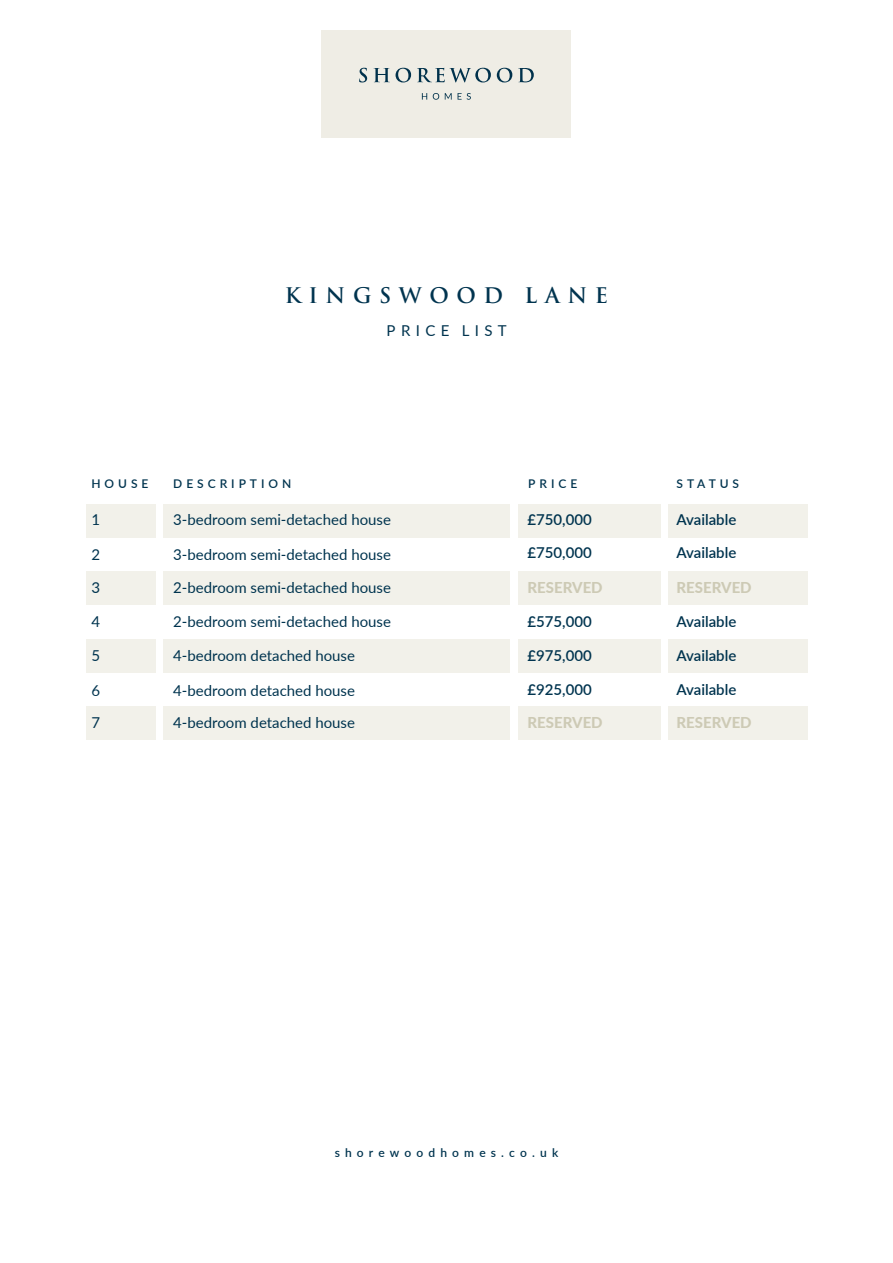
<style>
.page{position:relative;width:893px;height:1263px;background:#fff}
.page>*{position:absolute;margin:0;border:0;box-sizing:border-box;transform-origin:0 0}
.t1{font:700 21px "Trajan Pro";letter-spacing:.36em;color:#00344f}
.t2{font:15px "Lato";color:#00344f}
.t3{font:600 15px "Lato";color:#00344f}
.t4{font:800 15px "Lato";color:#cdcab5}
.t5{font:15px "Lato";letter-spacing:.36em;color:#00344f}
.t6{font:600 12px "Lato";letter-spacing:.33em;color:#00344f}
.t7{font:600 12px "Lato";letter-spacing:.43em;color:#00344f}
</style>
<div class="page">
<div style="left:86px;top:504px;width:69px;height:33px;background:#f2f1ea"></div>
<div style="left:86px;top:706px;width:69px;height:34px;background:#f2f1ea"></div>
<div style="left:163px;top:504px;width:347px;height:33px;background:#f2f1ea"></div>
<div style="left:163px;top:706px;width:347px;height:34px;background:#f2f1ea"></div>
<div style="left:518px;top:504px;width:143px;height:33px;background:#f2f1ea"></div>
<div style="left:518px;top:706px;width:143px;height:34px;background:#f2f1ea"></div>
<div style="left:668px;top:504px;width:140px;height:33px;background:#f2f1ea"></div>
<div style="left:668px;top:706px;width:140px;height:34px;background:#f2f1ea"></div>
<div style="left:86px;top:571px;width:69px;height:34px;background:#f2f1ea"></div>
<div style="left:86px;top:639px;width:69px;height:33px;background:#f2f1ea"></div>
<div style="left:163px;top:571px;width:347px;height:34px;background:#f2f1ea"></div>
<div style="left:163px;top:639px;width:347px;height:33px;background:#f2f1ea"></div>
<div style="left:518px;top:571px;width:143px;height:34px;background:#f2f1ea"></div>
<div style="left:518px;top:639px;width:143px;height:33px;background:#f2f1ea"></div>
<div style="left:668px;top:571px;width:140px;height:34px;background:#f2f1ea"></div>
<div style="left:668px;top:639px;width:140px;height:33px;background:#f2f1ea"></div>
<div style="left:322px;top:30px;width:249px;height:108px;background:#efede5"></div>
<svg style="left:359px;top:68px;width:8px;height:14px"></svg>
<svg style="left:374px;top:68px;width:16px;height:14px"></svg>
<svg style="left:396px;top:68px;width:15px;height:14px"></svg>
<svg style="left:417px;top:68px;width:74px;height:14px"></svg>
<svg style="left:497px;top:68px;width:15px;height:14px"></svg>
<svg style="left:518px;top:68px;width:16px;height:14px"></svg>
<svg style="left:422px;top:93px;width:5px;height:7px"></svg>
<svg style="left:433px;top:93px;width:6px;height:7px"></svg>
<svg style="left:445px;top:93px;width:7px;height:7px"></svg>
<svg style="left:458px;top:93px;width:13px;height:7px"></svg>
<p class="t1" style="left:285px;top:283px;width:325px">KINGSWOOD LANE</p>
<p class="t5" style="left:387px;top:320px;width:122px">PRICE LIST</p>
<p class="t6" style="left:91px;top:475px;width:59px">HOUSE</p>
<p class="t6" style="left:173px;top:475px;width:119px">DESCRIPTION</p>
<p class="t6" style="left:528px;top:475px;width:51px">PRICE</p>
<p class="t6" style="left:676px;top:475px;width:64px">STATUS</p>
<p class="t2" style="left:91px;top:509px;width:10px">1</p>
<p class="t2" style="left:173px;top:509px;width:219px">3-bedroom semi-detached house</p>
<p class="t2" style="left:91px;top:544px;width:10px">2</p>
<p class="t2" style="left:173px;top:544px;width:219px">3-bedroom semi-detached house</p>
<p class="t2" style="left:91px;top:577px;width:10px">3</p>
<p class="t2" style="left:173px;top:577px;width:219px">2-bedroom semi-detached house</p>
<p class="t2" style="left:91px;top:611px;width:10px">4</p>
<p class="t2" style="left:173px;top:611px;width:219px">2-bedroom semi-detached house</p>
<p class="t2" style="left:91px;top:644px;width:10px">5</p>
<p class="t2" style="left:173px;top:644px;width:183px">4-bedroom detached house</p>
<p class="t2" style="left:91px;top:679px;width:10px">6</p>
<p class="t2" style="left:173px;top:679px;width:183px">4-bedroom detached house</p>
<p class="t2" style="left:91px;top:712px;width:10px">7</p>
<p class="t2" style="left:173px;top:712px;width:183px">4-bedroom detached house</p>
<p class="t3" style="left:527px;top:509px;width:66px">£750,000</p>
<p class="t3" style="left:676px;top:509px;width:61px">Available</p>
<p class="t3" style="left:527px;top:542px;width:66px">£750,000</p>
<p class="t3" style="left:676px;top:542px;width:61px">Available</p>
<p class="t4" style="left:527px;top:576px;width:77px">RESERVED</p>
<p class="t3" style="left:527px;top:611px;width:66px">£575,000</p>
<p class="t4" style="left:676px;top:576px;width:77px">RESERVED</p>
<p class="t3" style="left:676px;top:611px;width:61px">Available</p>
<p class="t3" style="left:527px;top:644px;width:66px">£975,000</p>
<p class="t3" style="left:676px;top:644px;width:61px">Available</p>
<p class="t3" style="left:527px;top:679px;width:66px">£925,000</p>
<p class="t4" style="left:527px;top:711px;width:77px">RESERVED</p>
<p class="t3" style="left:676px;top:679px;width:61px">Available</p>
<p class="t4" style="left:676px;top:711px;width:77px">RESERVED</p>
<p class="t7" style="left:335px;top:1144px;width:225px">shorewoodhomes.co.uk</p>
</div>
